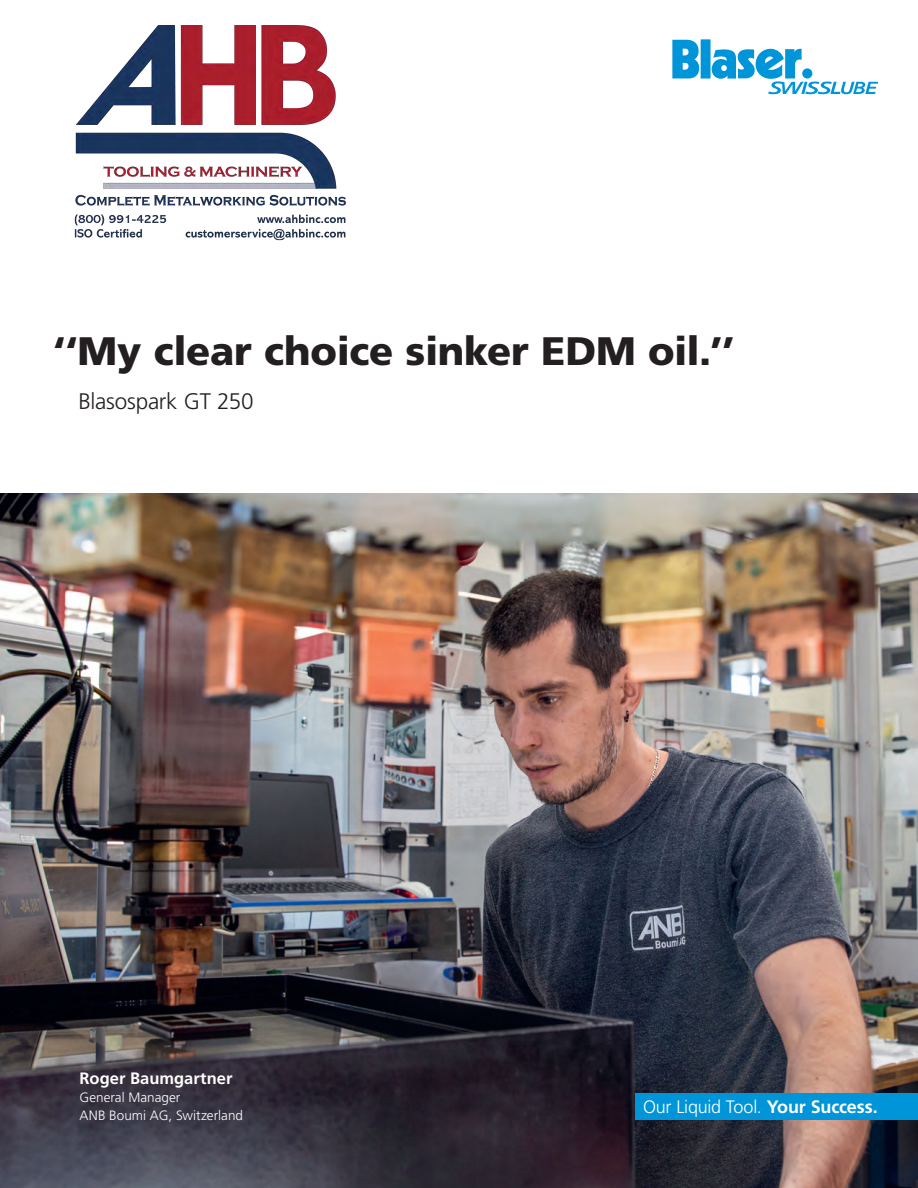
<style>
.page{position:relative;width:918px;height:1188px;background:#fff}
.page>*{position:absolute;margin:0;border:0;box-sizing:border-box;transform-origin:0 0}
.t1{font:900 39.75px "Frutiger LT Std";letter-spacing:-.005em;color:#231f20}
.t2{font:300 22.5px "Frutiger LT Std";letter-spacing:-.01em;color:#231f20}
.t3{font:300 18px "Frutiger LT Std";letter-spacing:-.015em;color:#fff}
.t4{font:700 16.5px "Frutiger LT Std";color:#fff}
.t5{font:300 13.5px/18px "Frutiger LT Std";letter-spacing:.005em;color:#fff}
.s1{font-weight:700}
</style>
<div class="page">
<img style="left:0;top:494px;width:918px;height:694px">
<div style="left:701px;top:40px;width:10px;height:39px;background:#0095d9"></div>
<svg style="left:672px;top:40px;width:27px;height:38px"></svg>
<svg style="left:711px;top:48px;width:167px;height:46px"></svg>
<div style="left:635px;top:1094px;width:283px;height:26px;background:#0095d9"></div>
<img style="left:75px;top:26px;width:271px;height:214px">
<h1 class="t1" style="left:53px;top:327px;width:684px">‘‘My clear choice sinker EDM oil.’’</h1>
<h2 class="t2" style="left:78px;top:388px;width:177px">Blasospark GT 250</h2>
<p class="t4" style="left:79px;top:1069px;width:154px">Roger Baumgartner</p>
<p class="t5" style="left:79px;top:1089px;width:165px">General Manager<br>ANB Boumi AG, Switzerland</p>
<h3 class="t3" style="left:643px;top:1097px;width:236px">Our Liquid Tool. <span class="s1">Your Success.</span></h3>
</div>
